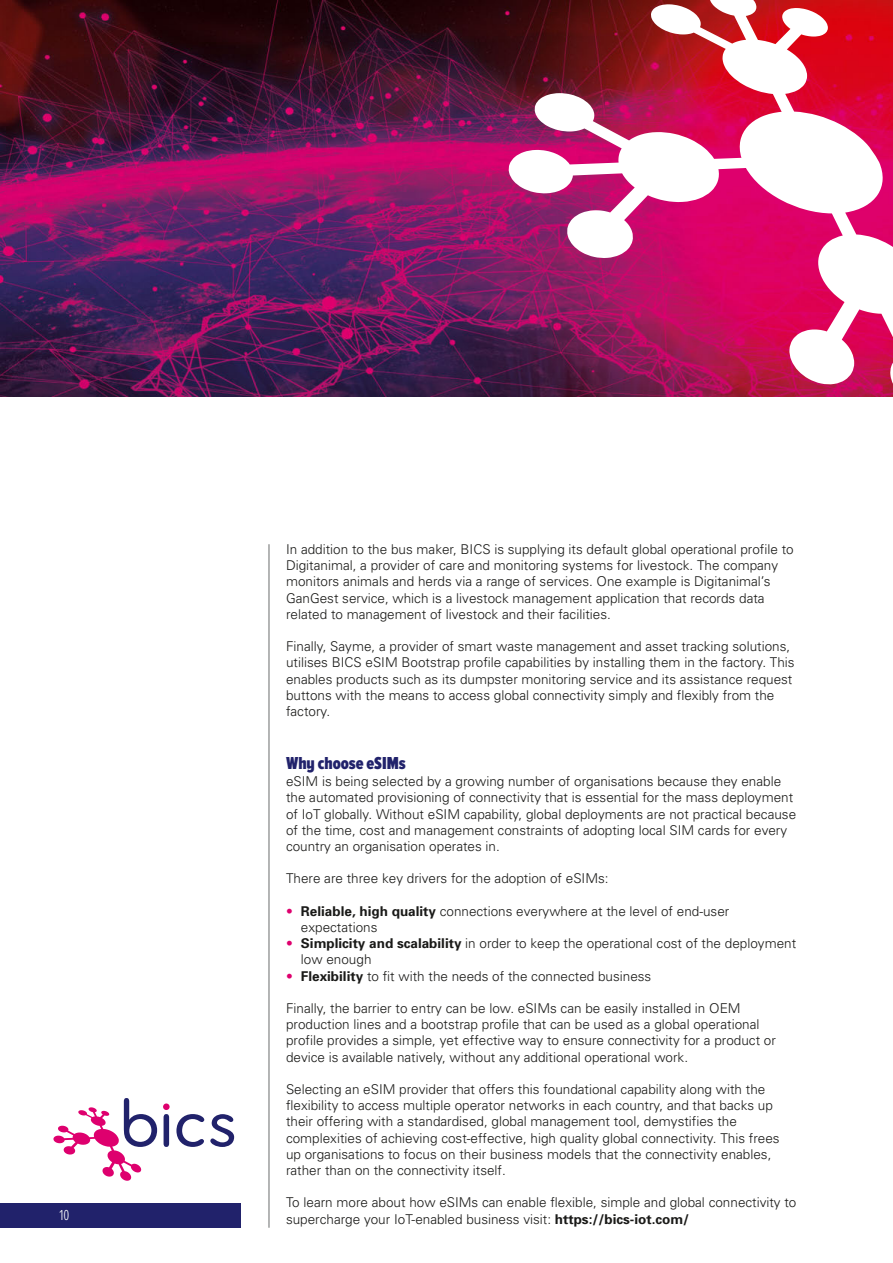
<style>
.page{position:relative;width:893px;height:1263px;background:#fff}
.page>*{position:absolute;margin:0;border:0;box-sizing:border-box;transform-origin:0 0}
.t1{font:900 18px "Proxima Nova A Ex Cn";color:#21226b}
.t2{font:300 15px "Proxima Nova A Ex Cn";color:#fff}
.t3{font:300 13.5px/16.2px "Univers";color:#1a1a18}
.s1{color:#de006e}
.s2{font-weight:700}
</style>
<div class="page">
<div style="left:0;top:1203px;width:241px;height:25px;background:#21226b"></div>
<img style="left:0;top:0;width:509px;height:396px">
<svg style="left:509px;top:0;width:384px;height:396px"></svg>
<svg style="left:176px;top:1114px;width:28px;height:33px"></svg>
<svg style="left:53px;top:1098px;width:104px;height:83px"></svg>
<svg style="left:164px;top:1114px;width:5px;height:33px"></svg>
<div style="left:163px;top:1103px;width:7px;height:7px;background:#de006e;border-radius:50%"></div>
<svg style="left:210px;top:1114px;width:24px;height:33px"></svg>
<hr style="left:268px;top:544px;width:2px;height:684px;background:#9c9d9d">
<p class="t2" style="left:60px;top:1209px;width:11px">10</p>
<p class="t3" style="left:286px;top:542px;width:509px">In addition to the bus maker, BICS is supplying its default global operational profile to Digitanimal, a provider of care and monitoring systems for livestock. The company monitors animals and herds via a range of services. One example is Digitanimal’s GanGest service, which is a livestock management application that records data related to management of livestock and their facilities.</p>
<p class="t3" style="left:286px;top:639px;width:510px">Finally, Sayme, a provider of smart waste management and asset tracking solutions, utilises BICS eSIM Bootstrap profile capabilities by installing them in the factory. This enables products such as its dumpster monitoring service and its assistance request buttons with the means to access global connectivity simply and flexibly from the factory.</p>
<h1 class="t1" style="left:286px;top:757px;width:121px">Why choose eSIMs</h1>
<p class="t3" style="left:286px;top:774px;width:512px">eSIM is being selected by a growing number of organisations because they enable the automated provisioning of connectivity that is essential for the mass deployment of IoT globally. Without eSIM capability, global deployments are not practical because of the time, cost and management constraints of adopting local SIM cards for every country an organisation operates in.</p>
<p class="t3" style="left:286px;top:872px;width:324px">There are three key drivers for the adoption of eSIMs:</p>
<p class="t3" style="left:301px;top:904px;width:430px;text-indent:-15px"><span class="s1">•</span> <span class="s2">Reliable, high quality</span> connections everywhere at the level of end-user expectations</p>
<p class="t3" style="left:301px;top:936px;width:497px;text-indent:-15px"><span class="s1">•</span> <span class="s2">Simplicity and scalability</span> in order to keep the operational cost of the deployment low enough</p>
<p class="t3" style="left:286px;top:969px;width:367px"><span class="s1">•</span> <span class="s2">Flexibility</span> to fit with the needs of the connected business</p>
<p class="t3" style="left:286px;top:1001px;width:491px">Finally, the barrier to entry can be low. eSIMs can be easily installed in OEM production lines and a bootstrap profile that can be used as a global operational profile provides a simple, yet effective way to ensure connectivity for a product or device is available natively, without any additional operational work.</p>
<p class="t3" style="left:286px;top:1082px;width:495px">Selecting an eSIM provider that offers this foundational capability along with the flexibility to access multiple operator networks in each country, and that backs up their offering with a standardised, global management tool, demystifies the complexities of achieving cost-effective, high quality global connectivity. This frees up organisations to focus on their business models that the connectivity enables, rather than on the connectivity itself.</p>
<p class="t3" style="left:286px;top:1196px;width:512px">To learn more about how eSIMs can enable flexible, simple and global connectivity to supercharge your IoT-enabled business visit: <span class="s2">https://bics-iot.com/</span></p>
</div>
